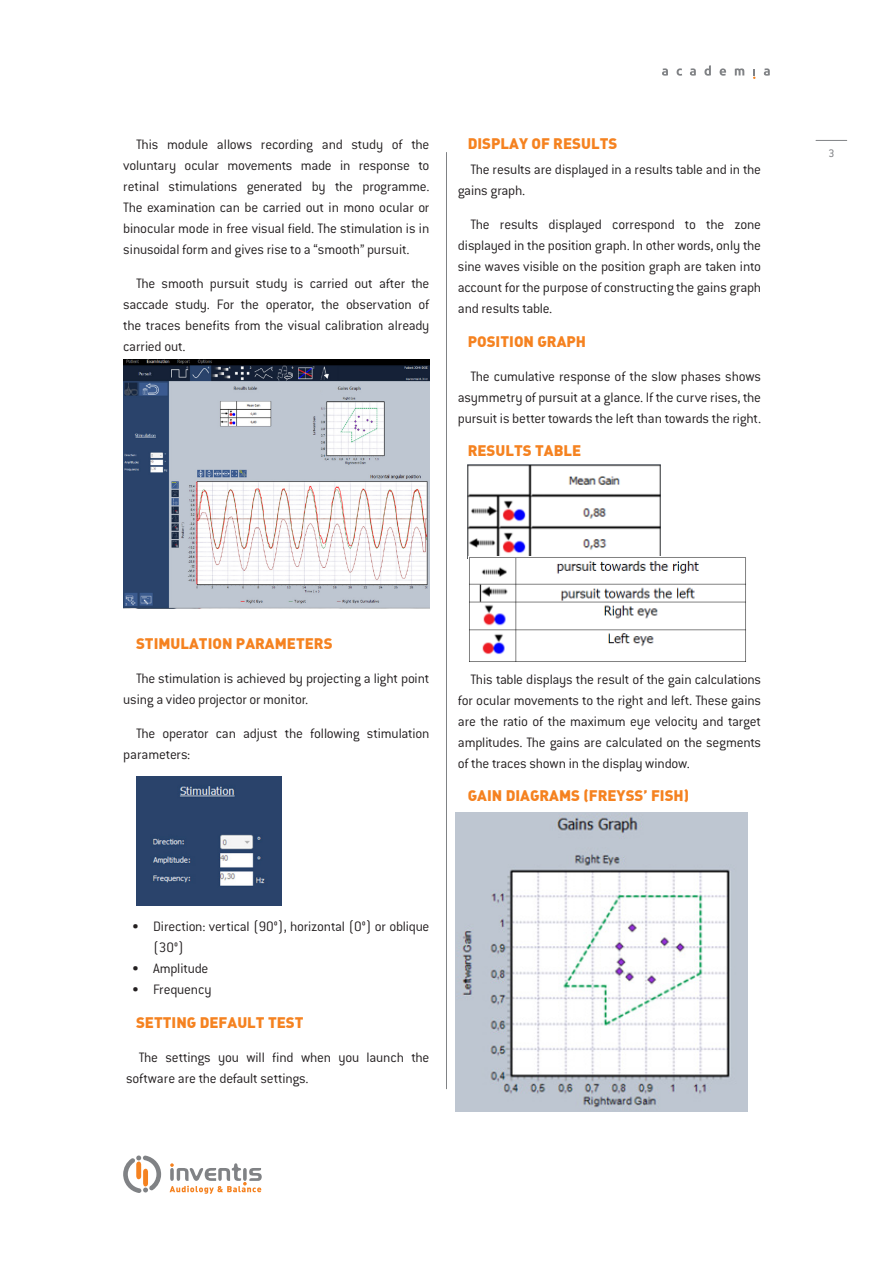
<style>
.page{position:relative;width:893px;height:1263px;background:#fff}
.page>*{position:absolute;margin:0;border:0;box-sizing:border-box;transform-origin:0 0}
.t1{font:300 15px/21px "Conduit ITC Pro";letter-spacing:-.015em;color:#231f20;text-align:justify}
.t2{font:900 15px "DIN Alternate";color:#f58220}
.t3{font:12px "Conduit ITC Pro";color:#808285}
</style>
<div class="page">
<svg style="left:662px;top:68px;width:6px;height:8px"></svg>
<svg style="left:677px;top:68px;width:5px;height:8px"></svg>
<svg style="left:690px;top:68px;width:6px;height:8px"></svg>
<svg style="left:704px;top:65px;width:7px;height:11px"></svg>
<svg style="left:720px;top:68px;width:6px;height:8px"></svg>
<svg style="left:735px;top:68px;width:9px;height:7px"></svg>
<svg style="left:764px;top:68px;width:6px;height:8px"></svg>
<svg style="left:753px;top:69px;width:2px;height:10px"></svg>
<hr style="left:816px;top:140px;width:31px;height:1px;background:#808285">
<hr style="left:446px;top:152px;width:1px;height:937px;background:#808285">
<svg style="left:123px;top:1155px;width:38px;height:38px"></svg>
<svg style="left:170px;top:1163px;width:92px;height:31px"></svg>
<img style="left:123px;top:360px;width:306px;height:249px">
<div style="left:136px;top:776px;width:145px;height:129px;background:#2a436b"></div>
<img style="left:153px;top:786px;width:112px;height:100px">
<img style="left:468px;top:464px;width:193px;height:92px">
<img style="left:469px;top:557px;width:277px;height:105px">
<img style="left:455px;top:813px;width:293px;height:298px">
<p class="t1" style="left:123px;top:134px;width:308px;text-indent:13px">This module allows recording and study of the voluntary ocular movements made in response to retinal stimulations generated by the programme.<br>The examination can be carried out in mono ocular or binocular mode in free visual field. The stimulation is in sinusoidal form and gives rise to a “smooth” pursuit.</p>
<p class="t1" style="left:123px;top:272px;width:308px;text-indent:13px">The smooth pursuit study is carried out after the saccade study. For the operator, the observation of the traces benefits from the visual calibration already carried out.</p>
<p class="t2" style="left:468px;top:134px;width:151px">DISPLAY OF RESULTS</p>
<p class="t1" style="left:458px;top:159px;width:305px;text-indent:13px">The results are displayed in a results table and in the gains graph.</p>
<p class="t1" style="left:458px;top:214px;width:305px;text-indent:13px">The results displayed correspond to the zone displayed in the position graph. In other words, only the sine waves visible on the position graph are taken into account for the purpose of constructing the gains graph and results table.</p>
<p class="t2" style="left:468px;top:331px;width:120px">POSITION GRAPH</p>
<p class="t1" style="left:458px;top:366px;width:305px;text-indent:13px">The cumulative response of the slow phases shows asymmetry of pursuit at a glance. If the curve rises, the pursuit is better towards the left than towards the right.</p>
<p class="t2" style="left:468px;top:441px;width:115px">RESULTS TABLE</p>
<p class="t3" style="left:828px;top:146px;width:8px">3</p>
<p class="t2" style="left:136px;top:634px;width:198px">STIMULATION PARAMETERS</p>
<p class="t1" style="left:123px;top:668px;width:308px;text-indent:13px">The stimulation is achieved by projecting a light point using a video projector or monitor.</p>
<p class="t1" style="left:123px;top:722px;width:308px;text-indent:13px">The operator can adjust the following stimulation parameters:</p>
<p class="t1" style="left:458px;top:669px;width:305px;text-indent:13px">This table displays the result of the gain calculations for ocular movements to the right and left. These gains are the ratio of the maximum eye velocity and target amplitudes. The gains are calculated on the segments of the traces shown in the display window.</p>
<p class="t2" style="left:468px;top:786px;width:223px">GAIN DIAGRAMS (FREYSS’ FISH)</p>
<p class="t1" style="left:153px;top:916px;width:278px;text-indent:-21px">• Direction: vertical (90°), horizontal (0°) or oblique (30°)</p>
<p class="t1" style="left:132px;top:958px;width:78px">• Amplitude</p>
<p class="t1" style="left:132px;top:979px;width:81px">• Frequency</p>
<p class="t2" style="left:136px;top:1012px;width:169px">SETTING DEFAULT TEST</p>
<p class="t1" style="left:126px;top:1046px;width:305px;text-indent:13px">The settings you will find when you launch the software are the default settings.</p>
</div>
